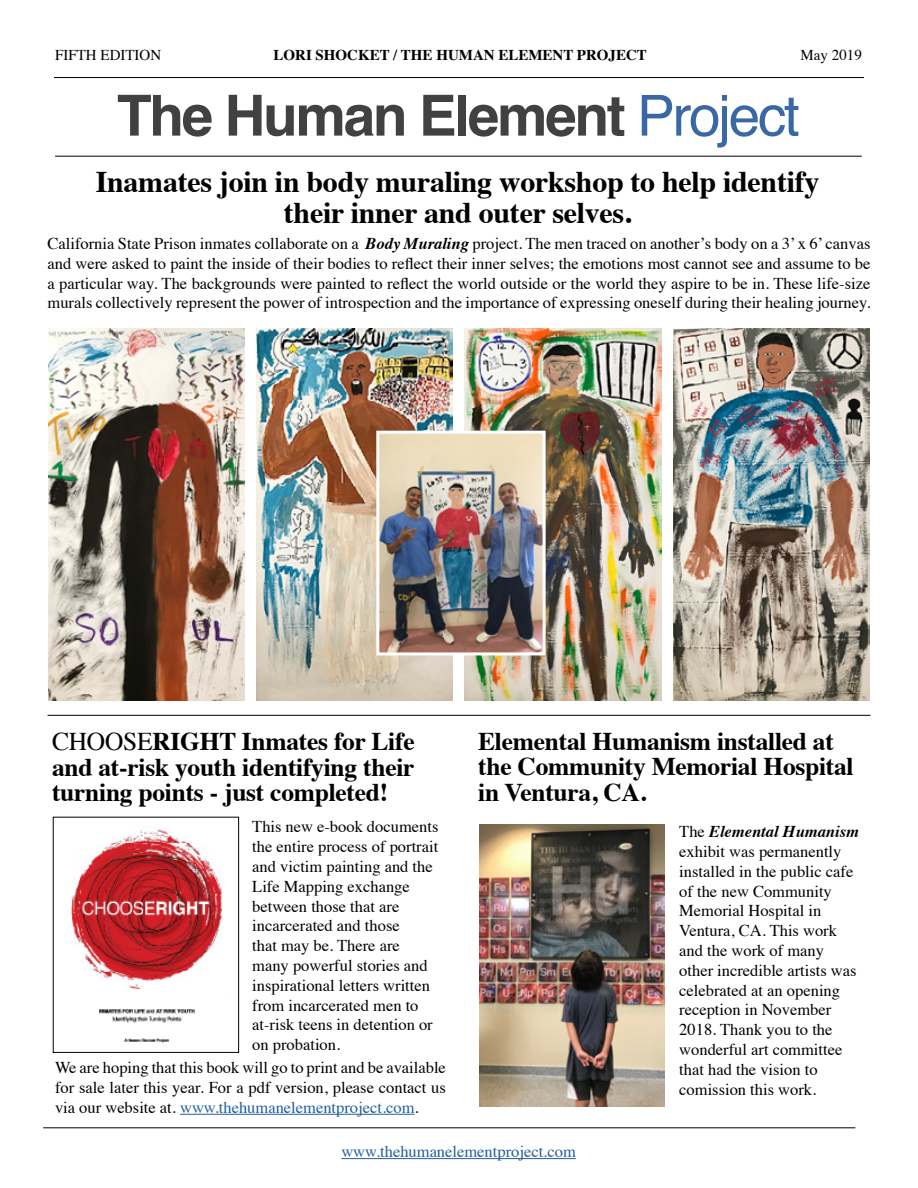
<style>
.page{position:relative;width:918px;height:1188px;background:#fff}
.page>*{position:absolute;margin:0;border:0;box-sizing:border-box;transform-origin:0 0}
.t1{font:700 56.7px "Helvetica";letter-spacing:-.04em;color:#414042}
.t2{font:700 30px/31.5px "Times";letter-spacing:-.01em;color:#000;text-align:center}
.t3{font:700 25.5px/25.5px "Times";letter-spacing:-.01em;color:#000}
.t4{font:16.5px/19.8px "Times";color:#000;text-align:justify}
.t5{font:16.5px "Times";color:#215e9e}
.t6{font:700 15px "Times";color:#000}
.t7{font:15px "Times";color:#000}
.s1{font-weight:400;color:#3a68a5}
.s2{font-weight:700;font-style:italic}
.s3{font-weight:400}
.s4{color:#215e9e}
</style>
<div class="page">
<hr style="left:54px;top:77px;width:810px;height:1px;background:#000">
<hr style="left:55px;top:156px;width:807px;height:1px;background:#000">
<hr style="left:341px;top:1158px;width:235px;height:1px;background:#215e9e">
<hr style="left:43px;top:1128px;width:812px;height:1px;background:#000">
<hr style="left:48px;top:715px;width:822px;height:1px;background:#000">
<img style="left:71px;top:829px;width:152px;height:214px">
<div style="left:53px;top:817px;width:186px;height:236px;border:1px solid #000"></div>
<img style="left:479px;top:825px;width:186px;height:282px">
<img style="left:48px;top:328px;width:197px;height:372px">
<img style="left:256px;top:328px;width:197px;height:372px">
<img style="left:465px;top:328px;width:196px;height:372px">
<img style="left:673px;top:328px;width:197px;height:372px">
<img style="left:380px;top:435px;width:162px;height:216px">
<div style="left:376px;top:431px;width:170px;height:224px;border:3px solid #fff"></div>
<hr style="left:180px;top:1114px;width:235px;height:1px;background:#215e9e">
<p class="t7" style="left:55px;top:41px;width:108px">FIFTH EDITION</p>
<p class="t6" style="left:274px;top:41px;width:375px">LORI SHOCKET / THE HUMAN ELEMENT PROJECT</p>
<p class="t7" style="left:801px;top:41px;width:63px">May 2019</p>
<h1 class="t1" style="left:117px;top:70px;width:684px">The Human Element <span class="s1">Project</span></h1>
<h2 class="t2" style="left:96px;top:163px;width:725px">Inamates join in body muraling workshop to help identify their inner and outer selves.</h2>
<p class="t4" style="left:48px;top:232px;width:824px">California State Prison inmates collaborate on a <span class="s2">Body Muraling</span> project. The men traced on another’s body on a 3’ x 6’ canvas and were asked to paint the inside of their bodies to reflect their inner selves; the emotions most cannot see and assume to be a particular way. The backgrounds were painted to reflect the world outside or the world they aspire to be in. These life-size murals collectively represent the power of introspection and the importance of expressing oneself during their healing journey.</p>
<h3 class="t3" style="left:52px;top:726px;width:364px;text-align:justify"><span class="s3">CHOOSE</span>RIGHT Inmates for Life and at-risk youth identifying their turning points - just completed!</h3>
<p class="t4" style="left:252px;top:816px;width:188px;text-align:left">This new e-book documents the entire process of portrait and victim painting and the<br>Life Mapping exchange between those that are incarcerated and those<br>that may be. There are many powerful stories and inspirational letters written from incarcerated men to at-risk teens in detention or on probation.</p>
<p class="t4" style="left:55px;top:1057px;width:392px">We are hoping that this book will go to print and be available for sale later this year. For a pdf version, please contact us via our website at. <span class="s4">www.thehumanelementproject.com</span>.</p>
<h3 class="t3" style="left:478px;top:726px;width:377px">Elemental Humanism installed at the Community Memorial Hospital in Ventura, CA.</h3>
<p class="t4" style="left:679px;top:820px;width:181px;text-align:left">The <span class="s2">Elemental Humanism </span>exhibit was permanently installed in the public cafe of the new Community<br>Memorial Hospital in<br>Ventura, CA. This work and the work of many other incredible artists was celebrated at an opening reception in November<br>2018. Thank you to the wonderful art committee that had the vision to comission this work.</p>
<p class="t5" style="left:341px;top:1136px;width:236px">www.thehumanelementproject.com</p>
</div>
